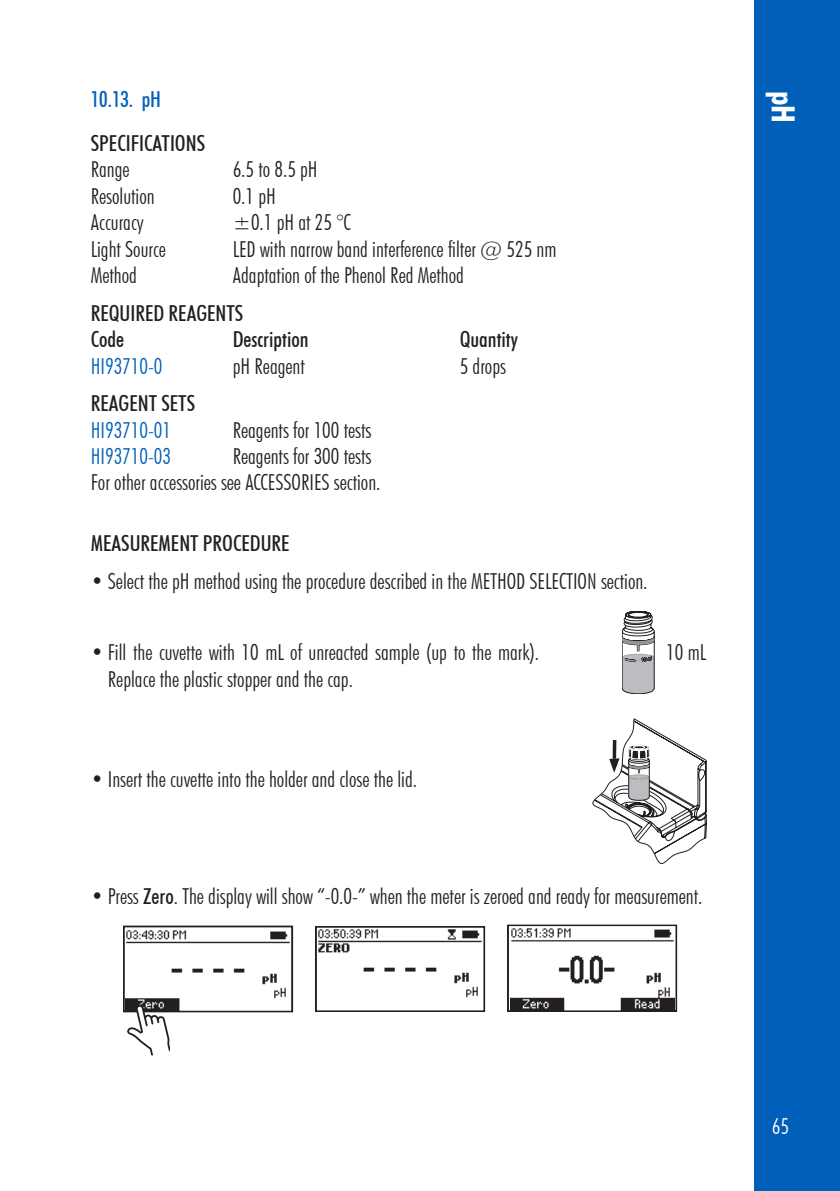
<style>
.page{position:relative;width:840px;height:1191px;background:#fff}
.page>*{position:absolute;margin:0;border:0;box-sizing:border-box;transform-origin:0 0}
.t1{font:700 condensed 32px "Futura BT";color:#fff}
.t2{font:300 condensed 22px/26.4px "Futura BT";color:#231f20}
.t3{font:500 condensed 22px/26.4px "Futura BT";color:#231f20}
.t4{font:300 condensed 22px "Futura BT";color:#005fb9}
.t5{font:500 condensed 22px "Futura BT";color:#005fb9}
.t6{font:300 condensed 22px "Futura BT";color:#fff}
.s1{font-weight:500}
</style>
<div class="page">
<div style="left:754px;top:0;width:85px;height:1191px;background:#005fb9"></div>
<img style="left:127px;top:930px;width:162px;height:78px">
<div style="left:123px;top:925px;width:170px;height:87px;border:2px solid #231f20"></div>
<svg style="left:127px;top:1004px;width:42px;height:51px"></svg>
<img style="left:318px;top:929px;width:164px;height:69px">
<div style="left:315px;top:926px;width:170px;height:86px;border:2px solid #231f20"></div>
<img style="left:510px;top:928px;width:163px;height:81px">
<div style="left:507px;top:924px;width:169px;height:88px;border:2px solid #231f20"></div>
<svg style="left:621px;top:611px;width:33px;height:83px"></svg>
<svg style="left:592px;top:718px;width:114px;height:146px"></svg>
<p class="t5" style="left:91px;top:86px;width:72px">10.13. pH</p>
<p class="t3" style="left:91px;top:130px;width:116px">SPECIFICATIONS</p>
<p class="t2" style="left:91px;top:156px;width:40px">Range</p>
<p class="t2" style="left:232px;top:156px;width:86px">6.5 to 8.5 pH</p>
<p class="t2" style="left:91px;top:182px;width:65px">Resolution</p>
<p class="t2" style="left:232px;top:182px;width:45px">0.1 pH</p>
<p class="t2" style="left:91px;top:209px;width:54px">Accuracy</p>
<p class="t2" style="left:232px;top:209px;width:120px">±0.1 pH at 25 °C</p>
<p class="t2" style="left:91px;top:235px;width:77px">Light Source</p>
<p class="t2" style="left:232px;top:235px;width:325px">LED with narrow band interference filter @ 525 nm</p>
<p class="t2" style="left:91px;top:262px;width:48px">Method</p>
<p class="t2" style="left:232px;top:262px;width:233px">Adaptation of the Phenol Red Method</p>
<p class="t3" style="left:91px;top:299px;width:154px">REQUIRED REAGENTS<br>Code</p>
<p class="t3" style="left:232px;top:326px;width:77px">Description</p>
<p class="t3" style="left:459px;top:326px;width:60px">Quantity</p>
<p class="t4" style="left:91px;top:352px;width:73px">HI93710-0</p>
<p class="t2" style="left:232px;top:352px;width:74px">pH Reagent</p>
<p class="t2" style="left:459px;top:352px;width:48px">5 drops</p>
<p class="t3" style="left:91px;top:390px;width:106px">REAGENT SETS</p>
<p class="t4" style="left:91px;top:416px;width:82px">HI93710-01</p>
<p class="t2" style="left:232px;top:416px;width:140px">Reagents for 100 tests</p>
<p class="t4" style="left:91px;top:443px;width:82px">HI93710-03</p>
<p class="t2" style="left:91px;top:443px;width:291px;text-indent:142px">Reagents for 300 tests<br>For other accessories see ACCESSORIES section.</p>
<p class="t3" style="left:91px;top:530px;width:200px">MEASUREMENT PROCEDURE</p>
<p class="t2" style="left:91px;top:567px;width:558px">• Select the pH method using the procedure described in the METHOD SELECTION section.</p>
<p class="t2" style="left:108px;top:639px;width:432px;text-indent:-17px">• Fill the cuvette with 10 mL of unreacted sample (up to the mark).<br>Replace the plastic stopper and the cap.</p>
<p class="t2" style="left:666px;top:638px;width:41px">10 mL</p>
<p class="t2" style="left:91px;top:765px;width:327px">• Insert the cuvette into the holder and close the lid.</p>
<p class="t2" style="left:91px;top:883px;width:612px">• Press <span class="s1">Zero</span>. The display will show “-0.0-” when the meter is zeroed and ready for measurement.</p>
<h1 class="t1" style="left:802px;top:91px;width:34px;rotate:90deg">pH</h1>
<p class="t6" style="left:771px;top:1113px;width:19px">65</p>
</div>
